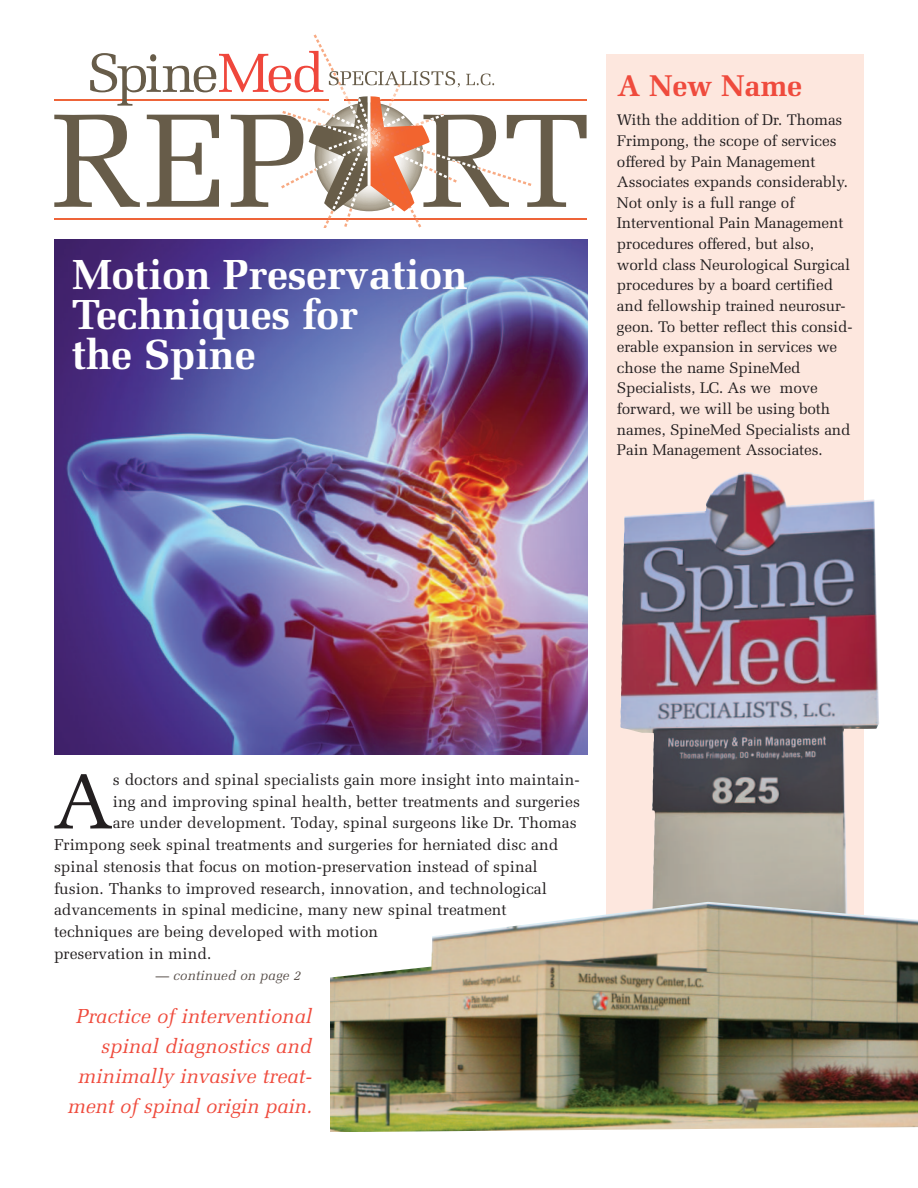
<style>
.page{position:relative;width:918px;height:1188px;background:#fff}
.page>*{position:absolute;margin:0;border:0;box-sizing:border-box;transform-origin:0 0}
.t1{font:78.6px "Melior";color:#231f20}
.t2{font:700 42px/39.9px "Melior";letter-spacing:-.005em;color:#fff}
.t3{font:700 30px "Melior";letter-spacing:-.005em;color:#ef4b3d}
.t4{font:italic 20.25px/30px "Melior";color:#ef4b3d;text-align:right}
.t5{font:15.75px "Melior";color:#231f20}
.t6{font:15.3px/20.7px "Melior";letter-spacing:-.01em;color:#231f20}
.t7{font:italic 13.5px "Melior";color:#584f4a}
</style>
<div class="page">
<div style="left:606px;top:54px;width:258px;height:874px;background:#fde7de"></div>
<svg style="left:54px;top:34px;width:533px;height:194px"></svg>
<div style="left:150px;top:54px;width:6px;height:7px;background:#675c49;border-radius:50%"></div>
<img style="left:361px;top:128px;width:19px;height:19px">
<img style="left:620px;top:472px;width:259px;height:430px">
<img style="left:54px;top:240px;width:534px;height:514px">
<img style="left:330px;top:902px;width:588px;height:230px">
<p class="t2" style="left:72px;top:259px;width:397px">Motion Preservation<br>Techniques for<br>the Spine</p>
<p class="t3" style="left:617px;top:73px;width:187px">A New Name</p>
<p class="t6" style="left:617px;top:111px;width:237px">With the addition of Dr. Thomas<br>Frimpong, the scope of services offered by Pain Management<br>Associates expands considerably.<br>Not only is a full range of<br>Interventional Pain Management procedures offered, but also, world class Neurological Surgical procedures by a board certified and fellowship trained neurosur&shy;geon. To better reflect this consid&shy;erable expansion in services we chose the name SpineMed<br>Specialists, LC. As we move forward, we will be using both names, SpineMed Specialists and<br>Pain Management Associates.</p>
<p class="t1" style="left:53px;top:770px;width:63px">A</p>
<p class="t5" style="left:113px;top:773px;width:468px">s doctors and spinal specialists gain more insight into maintain-</p>
<p class="t5" style="left:113px;top:795px;width:469px">ing and improving spinal health, better treatments and surgeries</p>
<p class="t5" style="left:113px;top:817px;width:465px">are under development. Today, spinal surgeons like Dr. Thomas</p>
<p class="t5" style="left:54px;top:838px;width:506px">Frimpong seek spinal treatments and surgeries for herniated disc and</p>
<p class="t5" style="left:54px;top:860px;width:485px">spinal stenosis that focus on motion-preservation instead of spinal</p>
<p class="t5" style="left:54px;top:882px;width:495px">fusion. Thanks to improved research, innovation, and technological</p>
<p class="t5" style="left:54px;top:904px;width:454px">advancements in spinal medicine, many new spinal treatment</p>
<p class="t5" style="left:54px;top:925px;width:326px">techniques are being developed with motion</p>
<p class="t5" style="left:54px;top:947px;width:159px">preservation in mind.</p>
<p class="t7" style="left:156px;top:970px;width:147px">— continued on page 2</p>
<p class="t4" style="left:68px;top:1003px;width:246px">Practice of interventional spinal diagnostics and minimally invasive treat&shy;ment of spinal origin pain.</p>
</div>
